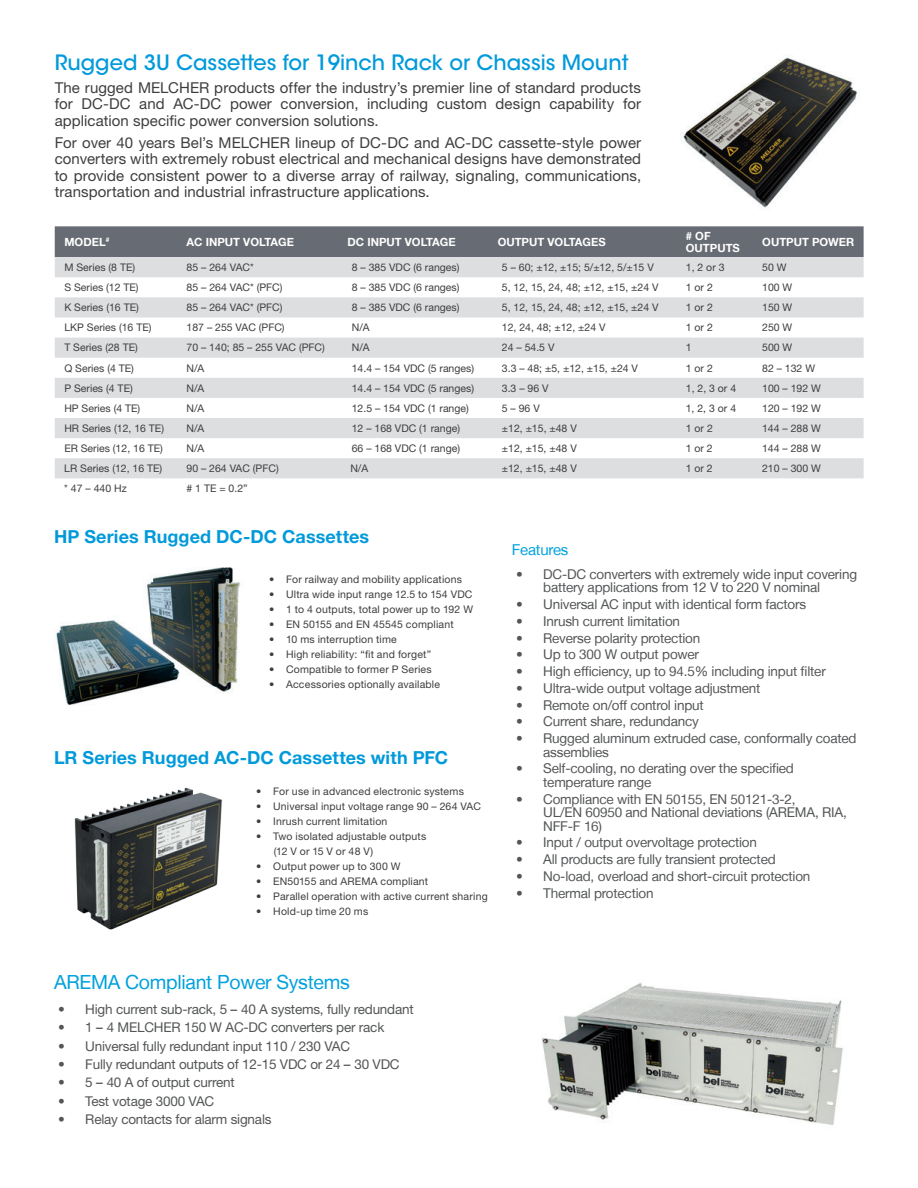
<style>
.page{position:relative;width:918px;height:1188px;background:#fff}
.page>*{position:absolute;margin:0;border:0;box-sizing:border-box;transform-origin:0 0}
.t1{font:500 21px "ITC Avant Garde Std";color:#009ada}
.t2{font:19.5px "Helvetica Neue LT";letter-spacing:-.015em;color:#00a1dd}
.t3{font:700 18px "Helvetica Neue LT Pro";letter-spacing:.005em;color:#009ada}
.t4{font:15px/16.5px "Helvetica Neue LT Pro";letter-spacing:.005em;color:#3e3e3f;text-align:justify}
.t5{font:15px "Helvetica Neue LT";letter-spacing:-.015em;color:#00a1dd}
.t6{font:13.5px/13.5px "Helvetica Neue LT";letter-spacing:-.015em;color:#545557}
.t7{font:13.5px "Helvetica Neue LT Pro";letter-spacing:-.015em;color:#545557}
.t8{font:700 11.25px/12px "Helvetica Neue LT";color:#fff}
.t9{font:10.5px/15px "Helvetica Neue LT Pro";letter-spacing:.005em;color:#3e3e3f}
.s1{color:#3e3e3f}
</style>
<div class="page">
<img style="left:56px;top:567px;width:185px;height:138px">
<div style="left:55px;top:226px;width:809px;height:31px;background:#676b73"></div>
<svg style="left:55px;top:257px;width:809px;height:221px;fill:#dddee0"></svg>
<img style="left:681px;top:57px;width:176px;height:151px">
<img style="left:74px;top:787px;width:148px;height:143px">
<img style="left:541px;top:983px;width:302px;height:143px">
<h1 class="t1" style="left:55px;top:49px;width:575px">Rugged 3U Cassettes for 19inch Rack or Chassis Mount</h1>
<h3 class="t4" style="left:55px;top:79px;width:588px">The rugged MELCHER products offer the industry’s premier line of standard products for DC-DC and AC-DC power conversion, including custom design capability for application specific power conversion solutions.</h3>
<p class="t4" style="left:55px;top:134px;width:588px">For over 40 years Bel’s MELCHER lineup of DC-DC and AC-DC cassette-style power converters with extremely robust electrical and mechanical designs have demonstrated to provide consistent power to a diverse array of railway, signaling, communications, transportation and industrial infrastructure applications.</p>
<p class="t8" style="left:64px;top:236px;width:46px">MODEL<sup>#</sup></p>
<p class="t8" style="left:187px;top:236px;width:109px">AC INPUT VOLTAGE</p>
<p class="t8" style="left:348px;top:236px;width:110px">DC INPUT VOLTAGE</p>
<p class="t8" style="left:498px;top:236px;width:109px">OUTPUT VOLTAGES</p>
<p class="t8" style="left:686px;top:230px;width:55px"># OF<br>OUTPUTS</p>
<p class="t8" style="left:762px;top:236px;width:94px">OUTPUT POWER</p>
<p class="t9" style="left:64px;top:259px;width:72px">M Series (8 TE)</p>
<p class="t9" style="left:187px;top:259px;width:69px">85 – 264 VAC*</p>
<p class="t9" style="left:352px;top:259px;width:109px">8 – 385 VDC (6 ranges)</p>
<p class="t9" style="left:502px;top:259px;width:153px">5 – 60; ±12, ±15; 5/±12, 5/±15 V</p>
<p class="t9" style="left:686px;top:259px;width:40px">1, 2 or 3</p>
<p class="t9" style="left:762px;top:259px;width:26px">50 W</p>
<p class="t9" style="left:64px;top:280px;width:76px">S Series (12 TE)</p>
<p class="t9" style="left:187px;top:280px;width:97px">85 – 264 VAC* (PFC)</p>
<p class="t9" style="left:352px;top:280px;width:109px">8 – 385 VDC (6 ranges)</p>
<p class="t9" style="left:502px;top:280px;width:158px">5, 12, 15, 24, 48; ±12, ±15, ±24 V</p>
<p class="t9" style="left:686px;top:280px;width:29px">1 or 2</p>
<p class="t9" style="left:762px;top:280px;width:32px">100 W</p>
<p class="t9" style="left:64px;top:300px;width:76px">K Series (16 TE)</p>
<p class="t9" style="left:187px;top:300px;width:97px">85 – 264 VAC* (PFC)</p>
<p class="t9" style="left:352px;top:300px;width:109px">8 – 385 VDC (6 ranges)</p>
<p class="t9" style="left:502px;top:300px;width:158px">5, 12, 15, 24, 48; ±12, ±15, ±24 V</p>
<p class="t9" style="left:686px;top:300px;width:29px">1 or 2</p>
<p class="t9" style="left:762px;top:300px;width:32px">150 W</p>
<p class="t9" style="left:64px;top:320px;width:89px">LKP Series (16 TE)</p>
<p class="t9" style="left:187px;top:320px;width:100px">187 – 255 VAC (PFC)</p>
<p class="t9" style="left:352px;top:320px;width:19px">N/A</p>
<p class="t9" style="left:502px;top:320px;width:105px">12, 24, 48; ±12, ±24 V</p>
<p class="t9" style="left:686px;top:320px;width:29px">1 or 2</p>
<p class="t9" style="left:762px;top:320px;width:32px">250 W</p>
<p class="t9" style="left:64px;top:340px;width:75px">T Series (28 TE)</p>
<p class="t9" style="left:187px;top:340px;width:140px">70 – 140; 85 – 255 VAC (PFC)</p>
<p class="t9" style="left:352px;top:340px;width:19px">N/A</p>
<p class="t9" style="left:502px;top:340px;width:54px">24 – 54.5 V</p>
<p class="t9" style="left:686px;top:340px;width:7px">1</p>
<p class="t9" style="left:762px;top:340px;width:32px">500 W</p>
<p class="t9" style="left:64px;top:360px;width:71px">Q Series (4 TE)</p>
<p class="t9" style="left:187px;top:360px;width:19px">N/A</p>
<p class="t9" style="left:352px;top:360px;width:124px">14.4 – 154 VDC (5 ranges)</p>
<p class="t9" style="left:502px;top:360px;width:138px">3.3 – 48; ±5, ±12, ±15, ±24 V</p>
<p class="t9" style="left:686px;top:360px;width:29px">1 or 2</p>
<p class="t9" style="left:762px;top:360px;width:54px">82 – 132 W</p>
<p class="t9" style="left:64px;top:380px;width:70px">P Series (4 TE)</p>
<p class="t9" style="left:187px;top:380px;width:19px">N/A</p>
<p class="t9" style="left:352px;top:380px;width:124px">14.4 – 154 VDC (5 ranges)</p>
<p class="t9" style="left:502px;top:380px;width:48px">3.3 – 96 V</p>
<p class="t9" style="left:686px;top:380px;width:52px">1, 2, 3 or 4</p>
<p class="t9" style="left:762px;top:380px;width:60px">100 – 192 W</p>
<p class="t9" style="left:64px;top:400px;width:78px">HP Series (4 TE)</p>
<p class="t9" style="left:187px;top:400px;width:19px">N/A</p>
<p class="t9" style="left:352px;top:400px;width:119px">12.5 – 154 VDC (1 range)</p>
<p class="t9" style="left:502px;top:400px;width:39px">5 – 96 V</p>
<p class="t9" style="left:686px;top:400px;width:52px">1, 2, 3 or 4</p>
<p class="t9" style="left:762px;top:400px;width:60px">120 – 192 W</p>
<p class="t9" style="left:64px;top:420px;width:101px">HR Series (12, 16 TE)</p>
<p class="t9" style="left:187px;top:420px;width:19px">N/A</p>
<p class="t9" style="left:352px;top:420px;width:110px">12 – 168 VDC (1 range)</p>
<p class="t9" style="left:502px;top:420px;width:76px">±12, ±15, ±48 V</p>
<p class="t9" style="left:686px;top:420px;width:29px">1 or 2</p>
<p class="t9" style="left:762px;top:420px;width:60px">144 – 288 W</p>
<p class="t9" style="left:64px;top:440px;width:100px">ER Series (12, 16 TE)</p>
<p class="t9" style="left:187px;top:440px;width:19px">N/A</p>
<p class="t9" style="left:352px;top:440px;width:110px">66 – 168 VDC (1 range)</p>
<p class="t9" style="left:502px;top:440px;width:76px">±12, ±15, ±48 V</p>
<p class="t9" style="left:686px;top:440px;width:29px">1 or 2</p>
<p class="t9" style="left:762px;top:440px;width:60px">144 – 288 W</p>
<p class="t9" style="left:64px;top:461px;width:100px">LR Series (12, 16 TE)</p>
<p class="t9" style="left:187px;top:461px;width:94px">90 – 264 VAC (PFC)</p>
<p class="t9" style="left:350px;top:461px;width:19px">N/A</p>
<p class="t9" style="left:502px;top:461px;width:76px">±12, ±15, ±48 V</p>
<p class="t9" style="left:686px;top:461px;width:29px">1 or 2</p>
<p class="t9" style="left:762px;top:461px;width:60px">210 – 300 W</p>
<p class="t9" style="left:64px;top:481px;width:64px">* 47 – 440 Hz</p>
<p class="t9" style="left:186px;top:481px;width:63px"># 1 TE = 0.2”</p>
<h3 class="t3" style="left:54px;top:525px;width:317px">HP Series Rugged DC-DC Cassettes</h3>
<p class="t9" style="left:269px;top:572px;width:194px">• For railway and mobility applications</p>
<p class="t9" style="left:269px;top:587px;width:205px">• Ultra wide input range 12.5 to 154 VDC</p>
<p class="t9" style="left:269px;top:602px;width:205px">• 1 to 4 outputs, total power up to 192 W</p>
<p class="t9" style="left:269px;top:617px;width:186px">• EN 50155 and EN 45545 compliant</p>
<p class="t9" style="left:269px;top:632px;width:129px">• 10 ms interruption time</p>
<p class="t9" style="left:269px;top:647px;width:164px">• High reliability: “fit and forget”</p>
<p class="t9" style="left:269px;top:662px;width:164px">• Compatible to former P Series</p>
<p class="t9" style="left:269px;top:677px;width:173px">• Accessories optionally available</p>
<h3 class="t3" style="left:54px;top:746px;width:396px">LR Series Rugged AC-DC Cassettes with PFC</h3>
<p class="t9" style="left:256px;top:784px;width:209px">• For use in advanced electronic systems</p>
<p class="t9" style="left:256px;top:799px;width:226px">• Universal input voltage range 90 – 264 VAC</p>
<p class="t9" style="left:256px;top:814px;width:133px">• Inrush current limitation</p>
<p class="t9" style="left:274px;top:829px;width:154px;text-indent:-18px">• Two isolated adjustable outputs (12 V or 15 V or 48 V)</p>
<p class="t9" style="left:256px;top:859px;width:146px">• Output power up to 300 W</p>
<p class="t9" style="left:256px;top:874px;width:174px">• EN50155 and AREMA compliant</p>
<p class="t9" style="left:256px;top:889px;width:233px">• Parallel operation with active current sharing</p>
<p class="t9" style="left:256px;top:904px;width:114px">• Hold-up time 20 ms</p>
<h2 class="t2" style="left:54px;top:970px;width:297px">AREMA Compliant Power Systems</h2>
<p class="t7" style="left:58px;top:1001px;width:357px">• High current sub-rack, 5 <span class="s1">–</span> 40 A systems, fully redundant</p>
<p class="t7" style="left:58px;top:1019px;width:328px">• 1 <span class="s1">–</span> 4 MELCHER 150 W AC-DC converters per rack</p>
<p class="t7" style="left:58px;top:1037px;width:293px">• Universal fully redundant input 110 / 230 VAC</p>
<p class="t7" style="left:58px;top:1056px;width:343px">• Fully redundant outputs of 12-15 VDC or 24 <span class="s1">–</span> 30 VDC</p>
<p class="t7" style="left:58px;top:1074px;width:178px">• 5 <span class="s1">–</span> 40 A of output current</p>
<p class="t7" style="left:58px;top:1093px;width:158px">• Test votage 3000 VAC</p>
<p class="t7" style="left:58px;top:1111px;width:215px">• Relay contacts for alarm signals</p>
<h3 class="t5" style="left:512px;top:541px;width:58px">Features</h3>
<p class="t6" style="left:543px;top:567px;width:315px;text-indent:-27px">• DC-DC converters with extremely wide input covering battery applications from 12 V to 220 V nominal</p>
<p class="t6" style="left:516px;top:597px;width:291px">• Universal AC input with identical form factors</p>
<p class="t6" style="left:516px;top:614px;width:165px">• Inrush current limitation</p>
<p class="t6" style="left:516px;top:631px;width:185px">• Reverse polarity protection</p>
<p class="t6" style="left:516px;top:648px;width:184px">• Up to 300 W output power</p>
<p class="t6" style="left:516px;top:664px;width:311px">• High efficiency, up to 94.5% including input filter</p>
<p class="t6" style="left:516px;top:681px;width:246px">• Ultra-wide output voltage adjustment</p>
<p class="t6" style="left:516px;top:698px;width:189px">• Remote on/off control input</p>
<p class="t6" style="left:516px;top:715px;width:184px">• Current share, redundancy</p>
<p class="t6" style="left:543px;top:731px;width:315px;text-indent:-27px">• Rugged aluminum extruded case, conformally coated assemblies</p>
<p class="t6" style="left:543px;top:762px;width:252px;text-indent:-27px">• Self-cooling, no derating over the specified temperature range</p>
<p class="t6" style="left:543px;top:792px;width:305px;text-indent:-27px">• Compliance with EN 50155, EN 50121-3-2,<br>UL/EN 60950 and National deviations (AREMA, RIA,<br>NFF-F 16)</p>
<p class="t6" style="left:516px;top:836px;width:242px">• Input / output overvoltage protection</p>
<p class="t6" style="left:516px;top:852px;width:261px">• All products are fully transient protected</p>
<p class="t6" style="left:516px;top:869px;width:296px">• No-load, overload and short-circuit protection</p>
<p class="t6" style="left:516px;top:886px;width:139px">• Thermal protection</p>
</div>
